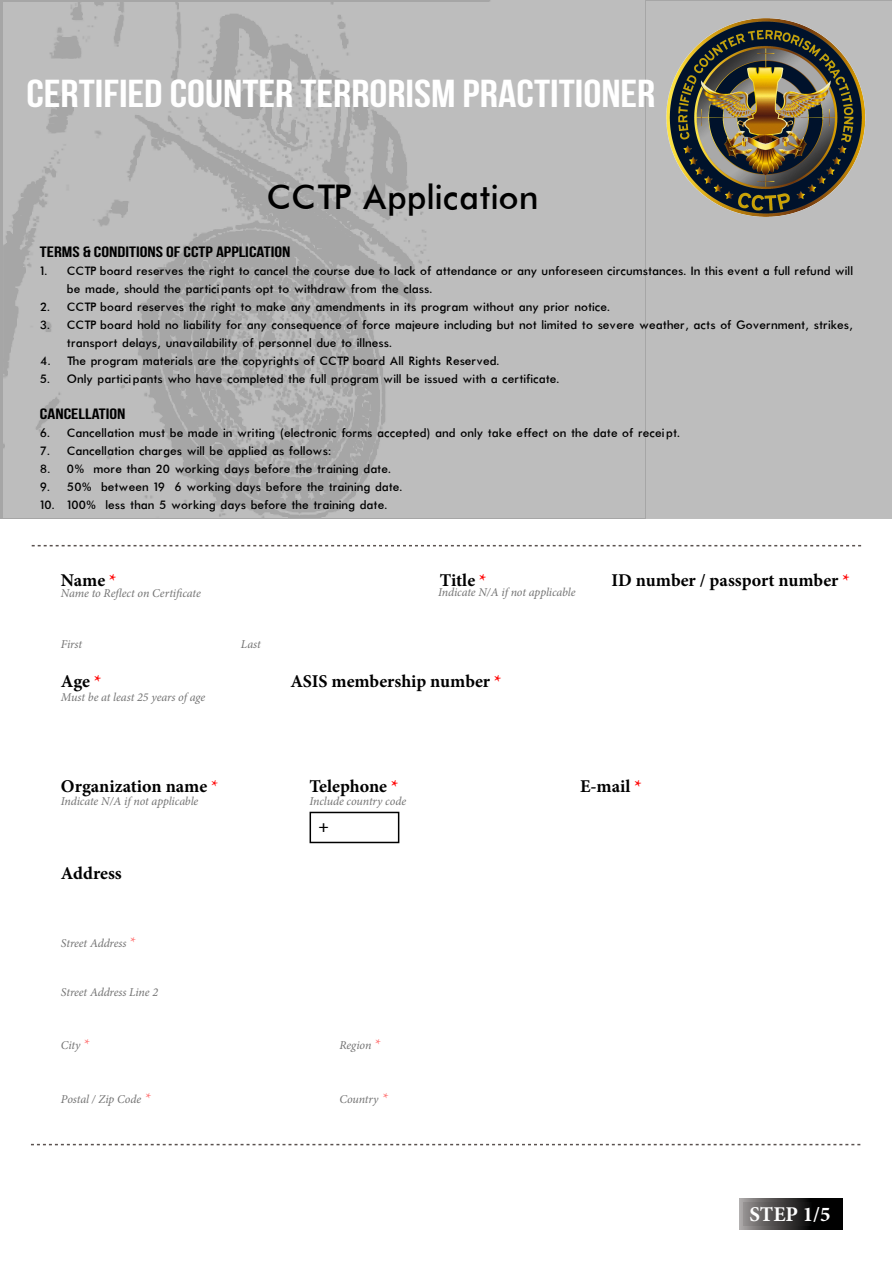
<style>
.page{position:relative;width:893px;height:1263px;background:#fff}
.page>*{position:absolute;margin:0;border:0;box-sizing:border-box;transform-origin:0 0}
.t1{font:700 39px "Bebas Neue";color:#fff;scale:1.16 1}
.t2{font:39px "Futura";color:#000}
.t3{font:700 21px "Minion Pro";color:#fff}
.t4{font:700 18px "Minion Pro";color:#000}
.t5{font:700 15px "Bebas Neue";color:#000;scale:1.3 1}
.t6{font:13.5px/18px "Futura";color:#000}
.t7{font:italic 12px "Minion Pro";letter-spacing:-.01em;color:#737373}
.s1{color:#f00}
.s2{font-weight:400;color:#f00}
.s3{font-size:15px;color:#ff7373}
</style>
<div class="page">
<img style="left:3px;top:0;width:642px;height:517px">
<div style="left:646px;top:1px;width:247px;height:517px;background:#bdbdbd"></div>
<svg style="left:31px;top:1144px;width:829px;height:1px"></svg>
<svg style="left:32px;top:545px;width:829px;height:1px"></svg>
<svg style="left:739px;top:1199px;width:103px;height:31px"></svg>
<svg style="left:740px;top:1199px;width:102px;height:30px"></svg>
<div style="left:744px;top:1202px;width:93px;height:24px;background:linear-gradient(to right,#868282,#000)"></div>
<div style="left:310px;top:812px;width:89px;height:31px;border:2px solid #000"></div>
<img style="left:666px;top:18px;width:200px;height:199px">
<h1 class="t1" style="left:26px;top:72px;width:544px">CERTIFIED COUNTER TERRORISM PRACTITIONER</h1>
<h1 class="t2" style="left:266px;top:179px;width:273px">CCTP Application</h1>
<p class="t5" style="left:40px;top:244px;width:194px">TERMS &amp; CONDITIONS OF CCTP APPLICATION</p>
<p class="t6" style="left:67px;top:262px;width:788px;text-indent:-27px">1. CCTP board reserves the right to cancel the course due to lack of attendance or any unforeseen circumstances. In this event a full refund will be made, should the partici pants opt to withdraw from the class.</p>
<p class="t6" style="left:40px;top:298px;width:572px">2. CCTP board reserves the right to make any amendments in its program without any prior notice.</p>
<p class="t6" style="left:67px;top:316px;width:788px;text-indent:-27px">3. CCTP board hold no liability for any consequence of force majeure including but not limited to severe weather, acts of Government, strikes, transport delays, unavailability of personnel due to illness.</p>
<p class="t6" style="left:40px;top:352px;width:461px">4. The program materials are the copyrights of CCTP board All Rights Reserved.</p>
<p class="t6" style="left:40px;top:370px;width:521px">5. Only partici pants who have completed the full program will be issued with a certificate.</p>
<p class="t5" style="left:40px;top:406px;width:67px">CANCELLATION</p>
<p class="t6" style="left:40px;top:424px;width:641px">6. Cancellation must be made in writing (electronic forms accepted) and only take effect on the date of recei pt.</p>
<p class="t6" style="left:40px;top:442px;width:293px">7. Cancellation charges will be applied as follows:</p>
<p class="t6" style="left:40px;top:460px;width:352px">8. 0% – more than 20 working days before the training date.</p>
<p class="t6" style="left:40px;top:478px;width:364px">9. 50% – between 19 – 6 working days before the training date.</p>
<p class="t6" style="left:40px;top:496px;width:349px">10. 100% – less than 5 working days before the training date.</p>
<h3 class="t4" style="left:61px;top:568px;width:57px">Name <span class="s1">*</span></h3>
<p class="t7" style="left:61px;top:585px;width:141px">Name to Reflect on Certificate</p>
<p class="t7" style="left:61px;top:636px;width:23px">First</p>
<p class="t7" style="left:241px;top:636px;width:21px">Last</p>
<h3 class="t4" style="left:61px;top:669px;width:42px">Age <span class="s1">*</span></h3>
<p class="t7" style="left:61px;top:689px;width:146px">Must be at least 25 years of age</p>
<h3 class="t4" style="left:440px;top:568px;width:48px">Title <span class="s1">*</span></h3>
<p class="t7" style="left:438px;top:584px;width:139px">Indicate N/A if not applicable</p>
<h3 class="t4" style="left:290px;top:669px;width:212px">ASIS membership number <span class="s1">*</span></h3>
<h3 class="t4" style="left:611px;top:568px;width:240px">ID number / passport number <span class="s1">*</span></h3>
<h3 class="t4" style="left:61px;top:773px;width:159px">Organization name <span class="s2">*</span></h3>
<p class="t7" style="left:61px;top:793px;width:139px">Indicate N/A if not applicable</p>
<h3 class="t4" style="left:61px;top:860px;width:62px">Address</h3>
<p class="t7" style="left:61px;top:935px;width:76px">Street Address <span class="s3">*</span></p>
<p class="t7" style="left:61px;top:984px;width:99px">Street Address Line 2</p>
<h3 class="t4" style="left:310px;top:773px;width:90px">Telephone <span class="s1">*</span></h3>
<h3 class="t4" style="left:580px;top:773px;width:63px">E-mail <span class="s1">*</span></h3>
<p class="t7" style="left:310px;top:793px;width:98px">Include country code</p>
<h3 class="t4" style="left:318px;top:814px;width:12px">+</h3>
<p class="t7" style="left:61px;top:1037px;width:30px">City <span class="s3">*</span></p>
<p class="t7" style="left:339px;top:1037px;width:42px">Region <span class="s3">*</span></p>
<p class="t7" style="left:61px;top:1091px;width:91px">Postal / Zip Code <span class="s3">*</span></p>
<p class="t7" style="left:339px;top:1091px;width:50px">Country <span class="s3">*</span></p>
<h2 class="t3" style="left:749px;top:1200px;width:83px">STEP 1/5</h2>
</div>
